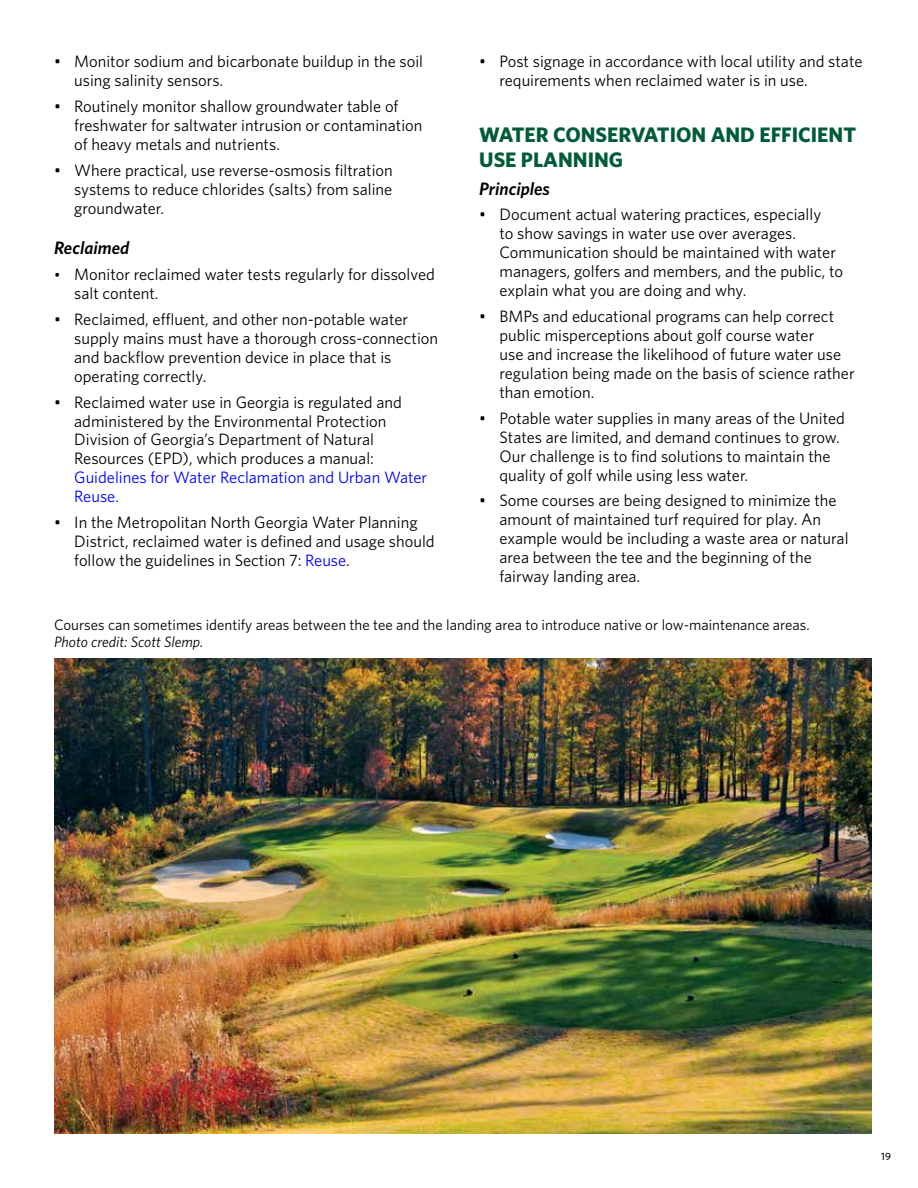
<style>
.page{position:relative;width:918px;height:1188px;background:#fff}
.page>*{position:absolute;margin:0;border:0;box-sizing:border-box;transform-origin:0 0}
.t1{font:700 21px/25.2px "Whitney";color:#005c38}
.t2{font:italic 600 18px "Whitney";color:#000}
.t3{font:16.5px/18.9px "Whitney";color:#000}
.t4{font:16.5px/18.9px "Whitney";color:#00f}
.t5{font:15px "Whitney";color:#000}
.t6{font:italic 15px "Whitney";color:#000}
.t7{font:500 10.5px "Whitney";color:#000}
.s1{font-size:15px}
.s2{color:#00f}
</style>
<div class="page">
<img style="left:54px;top:659px;width:818px;height:475px">
<p class="t3" style="left:74px;top:52px;width:350px;text-indent:-20px">• Monitor sodium and bicarbonate buildup in the soil using salinity sensors.</p>
<p class="t3" style="left:74px;top:96px;width:350px;text-indent:-20px">• Routinely monitor shallow groundwater table of freshwater for saltwater intrusion or contamination of heavy metals and nutrients.</p>
<p class="t3" style="left:74px;top:160px;width:320px;text-align:justify;text-indent:-20px">• Where practical, use reverse-osmosis filtration systems to reduce chlorides (salts) from saline groundwater.</p>
<p class="t2" style="left:54px;top:236px;width:77px">Reclaimed</p>
<p class="t3" style="left:74px;top:265px;width:362px;text-indent:-20px"><span class="s1">•</span> Monitor reclaimed water tests regularly for dissolved salt content.</p>
<p class="t3" style="left:74px;top:309px;width:365px;text-indent:-20px">• Reclaimed, effluent, and other non-potable water supply mains must have a thorough cross-connection and backflow prevention device in place that is operating correctly.</p>
<p class="t3" style="left:54px;top:392px;width:349px;text-align:center">• Reclaimed water use in Georgia is regulated and administered by the Environmental Protection Division of Georgia’s Department of Natural Resources (EPD), which produces a manual:</p>
<p class="t4" style="left:74px;top:468px;width:354px">Guidelines for Water Reclamation and Urban Water<br>Reuse.</p>
<p class="t3" style="left:74px;top:513px;width:362px;text-indent:-20px">• In the Metropolitan North Georgia Water Planning<br>District, reclaimed water is defined and usage should follow the guidelines in Section 7: <span class="s2">Reuse</span>.</p>
<p class="t3" style="left:499px;top:52px;width:364px;text-indent:-20px">• Post signage in accordance with local utility and state requirements when reclaimed water is in use.</p>
<p class="t1" style="left:479px;top:122px;width:378px">WATER CONSERVATION AND EFFICIENT<br>USE PLANNING</p>
<p class="t2" style="left:479px;top:177px;width:72px">Principles</p>
<p class="t3" style="left:499px;top:205px;width:345px;text-indent:-20px">• Document actual watering practices, especially<br>to show savings in water use over averages.<br>Communication should be maintained with water managers, golfers and members, and the public, to explain what you are doing and why.</p>
<p class="t3" style="left:499px;top:307px;width:357px;text-indent:-20px">• BMPs and educational programs can help correct public misperceptions about golf course water<br>use and increase the likelihood of future water use regulation being made on the basis of science rather than emotion.</p>
<p class="t3" style="left:499px;top:408px;width:347px;text-indent:-20px">• Potable water supplies in many areas of the United States are limited, and demand continues to grow.<br>Our challenge is to find solutions to maintain the quality of golf while using less water.</p>
<p class="t3" style="left:499px;top:491px;width:351px;text-indent:-20px">• Some courses are being designed to minimize the amount of maintained turf required for play. An example would be including a waste area or natural area between the tee and the beginning of the fairway landing area.</p>
<p class="t5" style="left:54px;top:615px;width:757px">Courses can sometimes identify areas between the tee and the landing area to introduce native or low-maintenance areas.</p>
<p class="t6" style="left:54px;top:632px;width:151px">Photo credit: Scott Slemp.</p>
<p class="t7" style="left:881px;top:1150px;width:11px">19</p>
</div>
